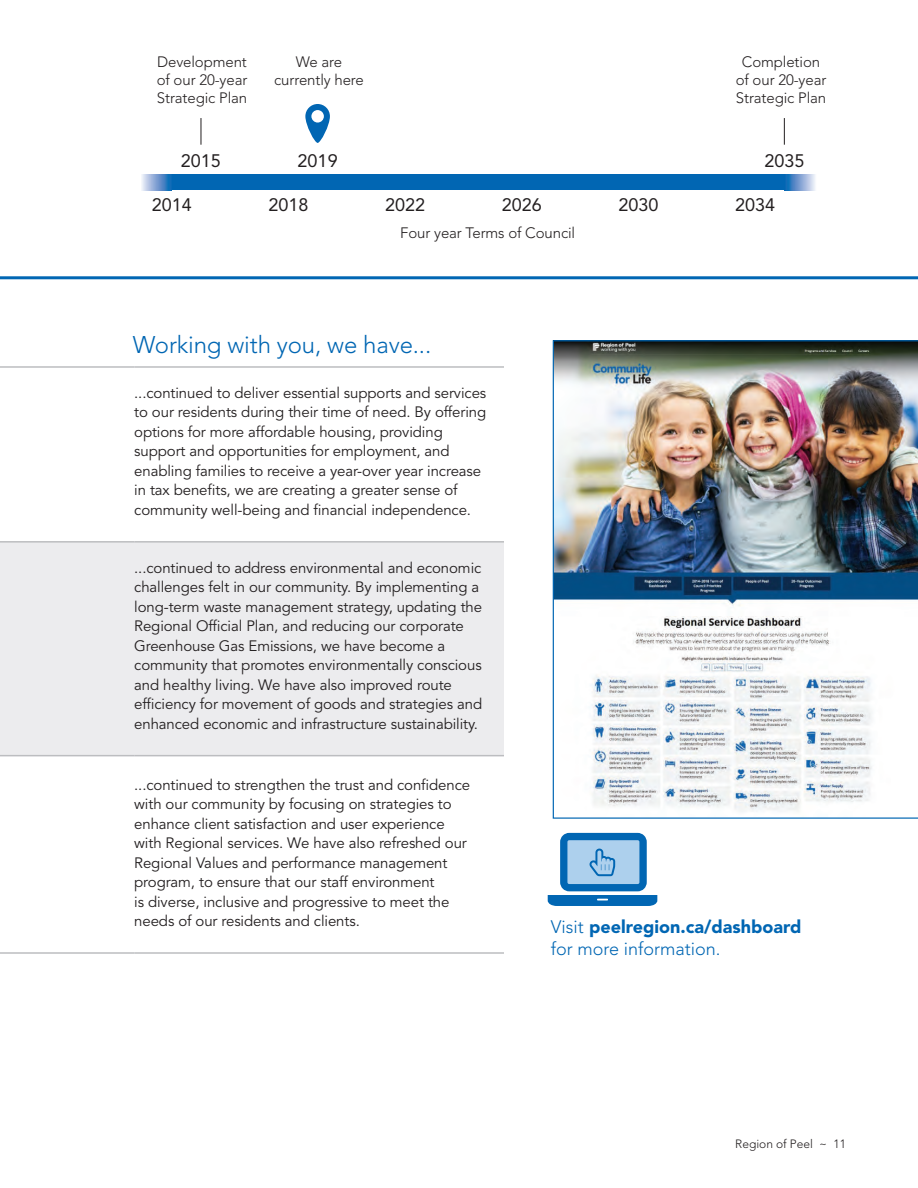
<style>
.page{position:relative;width:918px;height:1188px;background:#fff}
.page>*{position:absolute;margin:0;border:0;box-sizing:border-box;transform-origin:0 0}
.t1{font:300 24px "Avenir LT Std";letter-spacing:-.005em;color:#0166b3}
.t2{font:18px "Avenir LT Std";color:#231f20}
.t3{font:900 18px "Avenir LT Std";color:#0166b3}
.t4{font:300 18px "Avenir LT Std";color:#0166b3}
.t5{font:15px/19.5px "Avenir LT Std";letter-spacing:-.005em;color:#231f20}
.t6{font:300 15px/18px "Avenir LT Std";letter-spacing:-.005em;color:#231f20;text-align:center}
.t7{font:300 12px "Avenir LT Std";color:#231f20}
.s1{font-weight:300}
</style>
<div class="page">
<div style="left:0;top:543px;width:504px;height:212px;background:#ececee"></div>
<hr style="left:0;top:541px;width:134px;height:2px;background:#bcbdc0">
<hr style="left:134px;top:541px;width:370px;height:2px;background:#bcbdc0">
<hr style="left:0;top:755px;width:134px;height:1px;background:#bcbdc0">
<hr style="left:134px;top:755px;width:370px;height:1px;background:#bcbdc0">
<hr style="left:0;top:952px;width:134px;height:2px;background:#bcbdc0">
<hr style="left:134px;top:952px;width:370px;height:2px;background:#bcbdc0">
<hr style="left:0;top:366px;width:134px;height:2px;background:#bcbdc0">
<hr style="left:134px;top:366px;width:370px;height:2px;background:#bcbdc0">
<svg style="left:548px;top:833px;width:109px;height:73px"></svg>
<div style="left:172px;top:175px;width:29px;height:15px;background:#0166b3"></div>
<svg style="left:142px;top:175px;width:30px;height:15px"></svg>
<svg style="left:784px;top:175px;width:31px;height:15px"></svg>
<div style="left:201px;top:175px;width:29px;height:15px;background:#0166b3"></div>
<div style="left:230px;top:175px;width:29px;height:15px;background:#0166b3"></div>
<div style="left:259px;top:175px;width:29px;height:15px;background:#0166b3"></div>
<div style="left:288px;top:175px;width:30px;height:15px;background:#0166b3"></div>
<div style="left:318px;top:175px;width:29px;height:15px;background:#0166b3"></div>
<div style="left:347px;top:175px;width:29px;height:15px;background:#0166b3"></div>
<div style="left:376px;top:175px;width:29px;height:15px;background:#0166b3"></div>
<div style="left:405px;top:175px;width:29px;height:15px;background:#0166b3"></div>
<div style="left:434px;top:175px;width:29px;height:15px;background:#0166b3"></div>
<div style="left:463px;top:175px;width:30px;height:15px;background:#0166b3"></div>
<div style="left:493px;top:175px;width:29px;height:15px;background:#0166b3"></div>
<div style="left:522px;top:175px;width:29px;height:15px;background:#0166b3"></div>
<div style="left:551px;top:175px;width:29px;height:15px;background:#0166b3"></div>
<div style="left:580px;top:175px;width:29px;height:15px;background:#0166b3"></div>
<div style="left:609px;top:175px;width:30px;height:15px;background:#0166b3"></div>
<div style="left:639px;top:175px;width:29px;height:15px;background:#0166b3"></div>
<div style="left:668px;top:175px;width:29px;height:15px;background:#0166b3"></div>
<div style="left:697px;top:175px;width:29px;height:15px;background:#0166b3"></div>
<div style="left:726px;top:175px;width:29px;height:15px;background:#0166b3"></div>
<div style="left:755px;top:175px;width:29px;height:15px;background:#0166b3"></div>
<svg style="left:305px;top:104px;width:25px;height:39px"></svg>
<div style="left:311px;top:110px;width:13px;height:13px;background:#fff;border-radius:50%"></div>
<svg style="left:201px;top:118px;width:1px;height:27px"></svg>
<svg style="left:784px;top:118px;width:1px;height:27px"></svg>
<hr style="left:0;top:276px;width:918px;height:3px;background:#0166b3">
<img style="left:553px;top:340px;width:365px;height:479px">
<p class="t6" style="left:157px;top:53px;width:92px;text-align:justify">Development of our 20-year Strategic Plan</p>
<p class="t6" style="left:274px;top:53px;width:91px">We are currently here</p>
<p class="t6" style="left:736px;top:53px;width:92px">Completion of our 20-year<br>Strategic Plan</p>
<p class="t2" style="left:181px;top:150px;width:42px">2015</p>
<p class="t2" style="left:298px;top:150px;width:42px">2019</p>
<p class="t2" style="left:764px;top:150px;width:42px">2035</p>
<p class="t2" style="left:152px;top:194px;width:42px">2014</p>
<p class="t2" style="left:268px;top:194px;width:42px">2018</p>
<p class="t2" style="left:385px;top:194px;width:42px">2022</p>
<p class="t2" style="left:502px;top:194px;width:42px">2026</p>
<p class="t2" style="left:619px;top:194px;width:42px">2030</p>
<p class="t2" style="left:735px;top:194px;width:42px">2034</p>
<p class="t6" style="left:400px;top:223px;width:176px">Four year Terms of Council</p>
<p class="t1" style="left:133px;top:331px;width:300px">Working with you, we have...</p>
<p class="t5" style="left:134px;top:383px;width:354px">...continued to deliver essential supports and services to our residents during their time of need. By offering options for more affordable housing, providing support and opportunities for employment, and enabling families to receive a year-over year increase in tax benefits, we are creating a greater sense of community well-being and financial independence.</p>
<p class="t5" style="left:134px;top:558px;width:349px">...continued to address environmental and economic challenges felt in our community. By implementing a long-term waste management strategy, updating the Regional Official Plan, and reducing our corporate Greenhouse Gas Emissions, we have become a community that promotes environmentally conscious and healthy living. We have also improved route efficiency for movement of goods and strategies and enhanced economic and infrastructure sustainability.</p>
<p class="t5" style="left:134px;top:775px;width:337px">...continued to strengthen the trust and confidence with our community by focusing on strategies to enhance client satisfaction and user experience with Regional services. We have also refreshed our Regional Values and performance management program, to ensure that our staff environment<br>is diverse, inclusive and progressive to meet the needs of our residents and clients.</p>
<p class="t3" style="left:551px;top:916px;width:252px"><span class="s1">Visit</span> peelregion.ca/dashboard</p>
<p class="t4" style="left:551px;top:938px;width:171px">for more information.</p>
<p class="t7" style="left:735px;top:1137px;width:112px">Region of Peel ~ 11</p>
</div>
